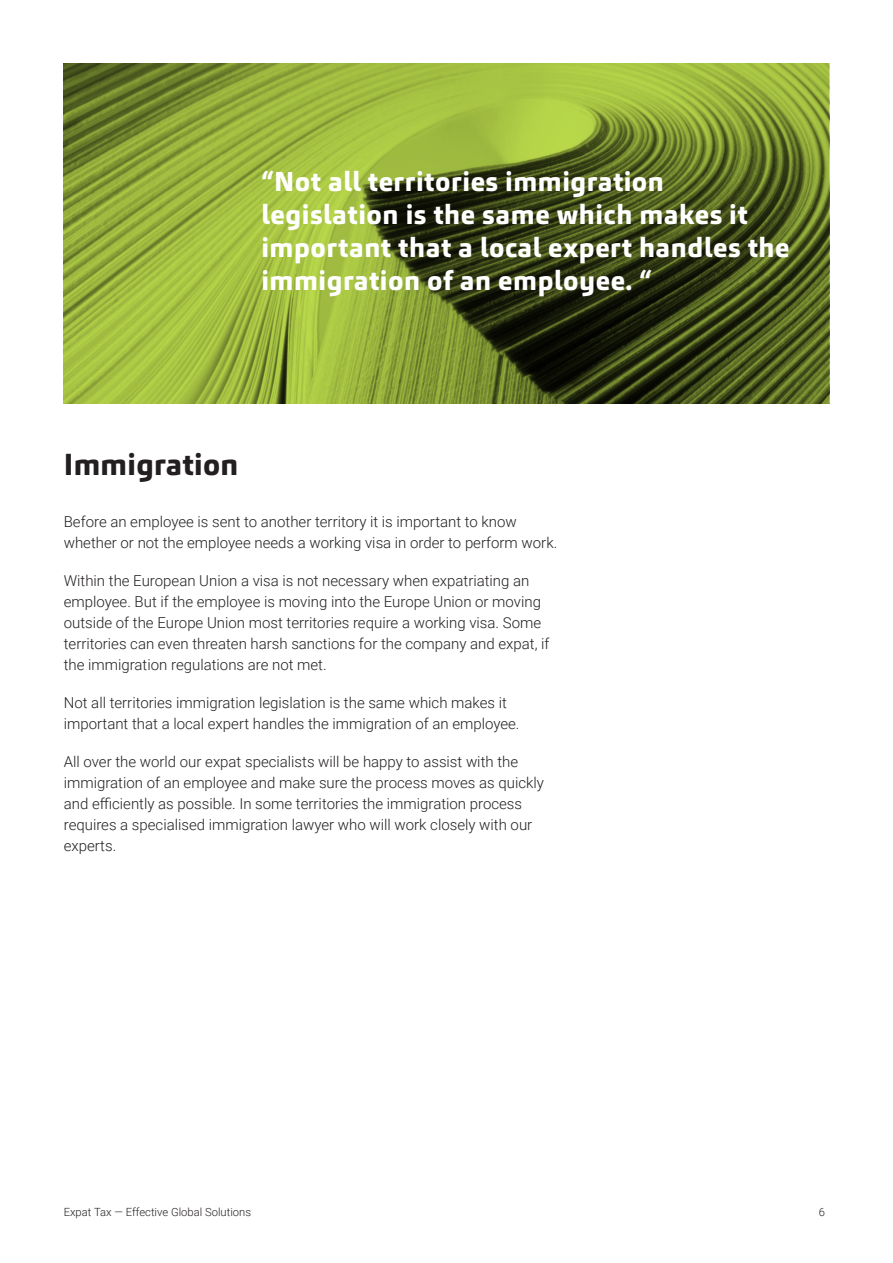
<style>
.page{position:relative;width:893px;height:1263px;background:#fff}
.page>*{position:absolute;margin:0;border:0;box-sizing:border-box;transform-origin:0 0}
.A-head{font:800 30px "Carnac";letter-spacing:.01em;color:#231f20}
.Echo_Text_White{font:800 27px/33px "Carnac";letter-spacing:.02em;color:#fff}
.Body_Copy{font:300 15px/21px "Roboto";color:#231f20}
.t1{font:300 11.25px "Roboto";color:#231f20}
</style>
<div class="page">
<svg style="left:64px;top:64px;width:765px;height:340px;background:#74882e"></svg>
<p class="Echo_Text_White" style="left:261px;top:165px;width:530px">“Not all territories immigration legislation is the same which makes it important that a local expert handles the immigration of an employee. “</p>
<p class="A-head" style="left:64px;top:445px;width:176px">Immigration</p>
<p class="Body_Copy" style="left:64px;top:510px;width:495px">Before an employee is sent to another territory it is important to know whether or not the employee needs a working visa in order to perform work.</p>
<p class="Body_Copy" style="left:64px;top:569px;width:487px">Within the European Union a visa is not necessary when expatriating an employee. But if the employee is moving into the Europe Union or moving outside of the Europe Union most territories require a working visa. Some territories can even threaten harsh sanctions for the company and expat, if the immigration regulations are not met.</p>
<p class="Body_Copy" style="left:64px;top:691px;width:457px">Not all territories immigration legislation is the same which makes it important that a local expert handles the immigration of an employee.</p>
<p class="Body_Copy" style="left:64px;top:750px;width:482px">All over the world our expat specialists will be happy to assist with the immigration of an employee and make sure the process moves as quickly and efficiently as possible. In some territories the immigration process requires a specialised immigration lawyer who will work closely with our experts.</p>
<p class="t1" style="left:64px;top:1204px;width:189px">Expat Tax — Effective Global Solutions</p>
<p class="t1" style="left:819px;top:1204px;width:8px">6</p>
</div>
